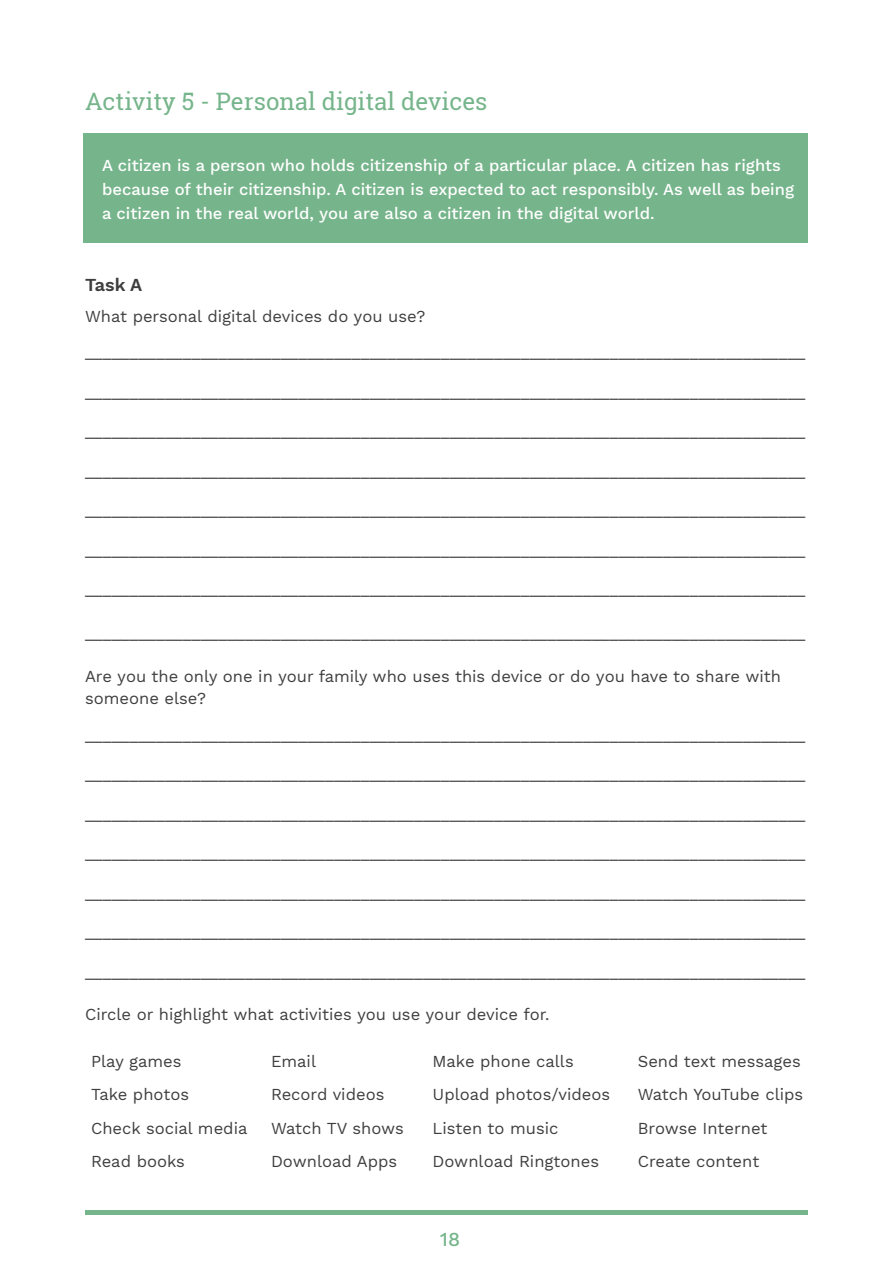
<style>
.page{position:relative;width:893px;height:1263px;background:#fff}
.page>*{position:absolute;margin:0;border:0;box-sizing:border-box;transform-origin:0 0}
.t1{font:24px "Roboto Slab";color:#76b58b}
.t2{font:500 19.5px "Work Sans";color:#76b58b}
.t3{font:600 18px "Work Sans";color:#3e3e3f}
.t4{font:16.5px/22.5px "Work Sans";color:#3e3e3f}
.t5{font:500 16.5px/24px "Work Sans";color:#fff}
</style>
<div class="page">
<hr style="left:85px;top:1211px;width:722px;height:4px;background:#76b58b">
<div style="left:84px;top:133px;width:724px;height:110px;background:#76b58b"></div>
<p class="t1" style="left:85px;top:85px;width:404px">Activity 5 - Personal digital devices</p>
<p class="t5" style="left:102px;top:155px;width:693px">A citizen is a person who holds citizenship of a particular place. A citizen has rights because of their citizenship. A citizen is expected to act responsibly. As well as being a citizen in the real world, you are also a citizen in the digital world.</p>
<p class="t3" style="left:85px;top:274px;width:59px">Task A</p>
<p class="t4" style="left:85px;top:306px;width:342px">What personal digital devices do you use?</p>
<p class="t4" style="left:85px;top:341px;width:722px">_________________________________________________________________________________</p>
<p class="t4" style="left:85px;top:381px;width:722px">_________________________________________________________________________________</p>
<p class="t4" style="left:85px;top:420px;width:722px">_________________________________________________________________________________</p>
<p class="t4" style="left:85px;top:460px;width:722px">_________________________________________________________________________________</p>
<p class="t4" style="left:85px;top:499px;width:722px">_________________________________________________________________________________</p>
<p class="t4" style="left:85px;top:539px;width:722px">_________________________________________________________________________________</p>
<p class="t4" style="left:85px;top:578px;width:722px">_________________________________________________________________________________</p>
<p class="t4" style="left:85px;top:622px;width:722px">_________________________________________________________________________________</p>
<p class="t4" style="left:85px;top:666px;width:697px">Are you the only one in your family who uses this device or do you have to share with someone else?</p>
<p class="t4" style="left:85px;top:723px;width:722px">_________________________________________________________________________________</p>
<p class="t4" style="left:85px;top:763px;width:722px">_________________________________________________________________________________</p>
<p class="t4" style="left:85px;top:802px;width:722px">_________________________________________________________________________________</p>
<p class="t4" style="left:85px;top:842px;width:722px">_________________________________________________________________________________</p>
<p class="t4" style="left:85px;top:881px;width:722px">_________________________________________________________________________________</p>
<p class="t4" style="left:85px;top:921px;width:722px">_________________________________________________________________________________</p>
<p class="t4" style="left:85px;top:960px;width:722px">_________________________________________________________________________________</p>
<p class="t4" style="left:85px;top:1004px;width:466px">Circle or highlight what activities you use your device for.</p>
<p class="t4" style="left:91px;top:1051px;width:92px">Play games</p>
<p class="t4" style="left:271px;top:1051px;width:47px">Email</p>
<p class="t4" style="left:433px;top:1051px;width:143px">Make phone calls</p>
<p class="t4" style="left:638px;top:1051px;width:164px">Send text messages</p>
<p class="t4" style="left:91px;top:1084px;width:100px">Take photos</p>
<p class="t4" style="left:271px;top:1084px;width:115px">Record videos</p>
<p class="t4" style="left:433px;top:1084px;width:179px">Upload photos/videos</p>
<p class="t4" style="left:638px;top:1084px;width:167px">Watch YouTube clips</p>
<p class="t4" style="left:91px;top:1117px;width:158px">Check social media</p>
<p class="t4" style="left:271px;top:1117px;width:134px">Watch TV shows</p>
<p class="t4" style="left:433px;top:1117px;width:127px">Listen to music</p>
<p class="t4" style="left:638px;top:1117px;width:131px">Browse Internet</p>
<p class="t4" style="left:91px;top:1151px;width:95px">Read books</p>
<p class="t4" style="left:271px;top:1151px;width:128px">Download Apps</p>
<p class="t4" style="left:433px;top:1151px;width:168px">Download Ringtones</p>
<p class="t4" style="left:638px;top:1151px;width:123px">Create content</p>
<p class="t2" style="left:440px;top:1228px;width:22px">18</p>
</div>
